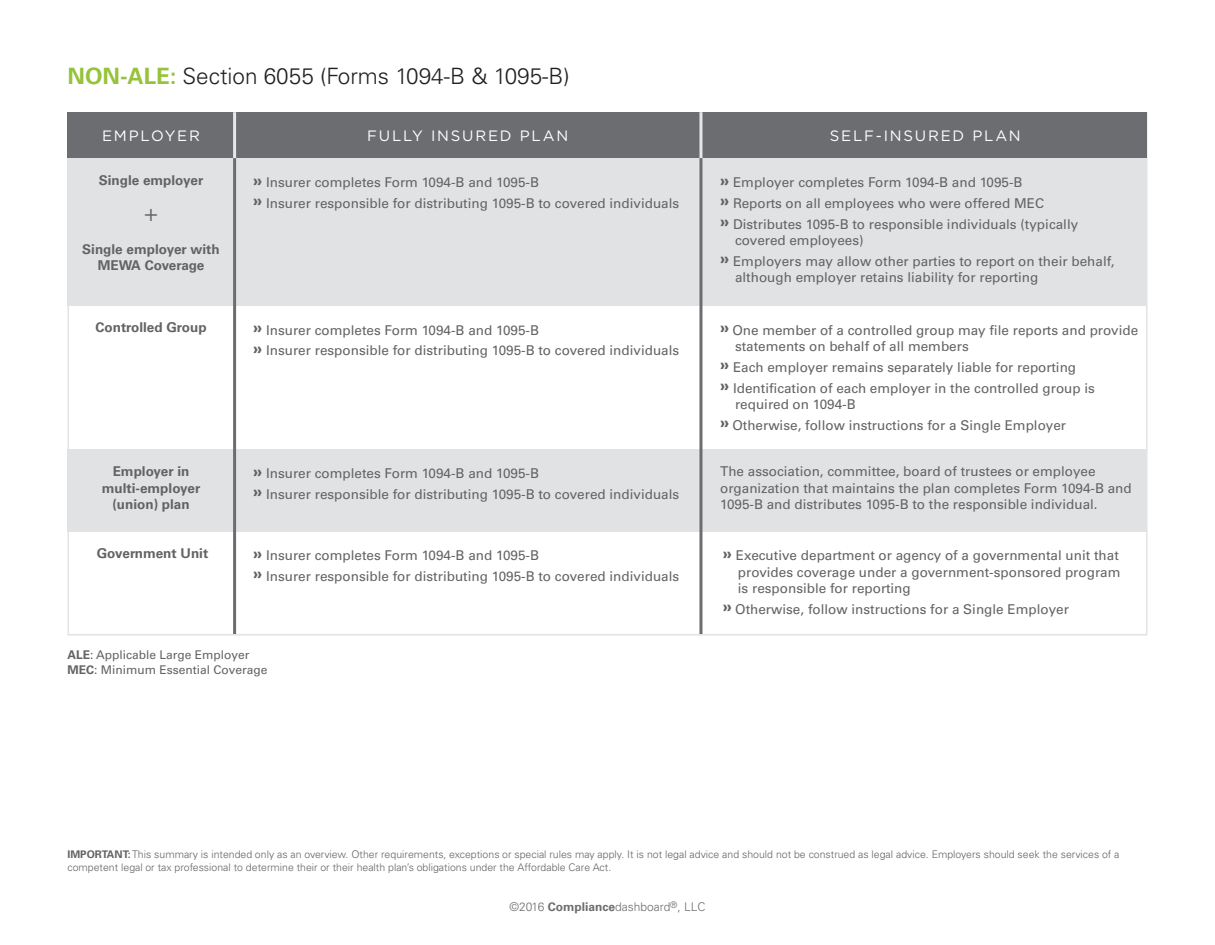
<style>
.page{position:relative;width:1215px;height:945px;background:#fff}
.page>*{position:absolute;margin:0;border:0;box-sizing:border-box;transform-origin:0 0}
.t1{font:300 24px "Univers LT Pro 45";color:#626363}
.t2{font:300 22.5px "Univers LT Pro 45";color:#231f20}
.t3{font:700 22.5px "Univers LT Pro 65";color:#97c33c}
.t4{font:15px "Gotham";letter-spacing:.12em;color:#fff}
.t5{font:13.5px/20.7px "Univers LT Pro 55 Roman";color:#626363}
.t6{font:700 13.5px/16.5px "Univers LT Pro 65";color:#626363;text-align:center}
.t7{font:12px/15px "Univers LT Pro 55 Roman";color:#626363}
.t8{font:300 12px "Univers LT Pro 45";color:#6c6d70}
.t9{font:300 10.5px/13.5px "Univers LT Pro 45";color:#626363}
.s1{font-family:"Univers LT Pro 65";font-weight:700;color:#97c33c}
.s2{font-family:"Univers LT Pro 65";font-weight:700;font-size:16.5px}
.s3{font-family:"Univers LT Pro 65";font-weight:700}
</style>
<div class="page">
<div style="left:68px;top:112px;width:1080px;height:46px;background:#6c6d70"></div>
<div style="left:68px;top:158px;width:1080px;height:148px;background:#e1e2e4"></div>
<div style="left:68px;top:449px;width:1078px;height:82px;background:#e1e2e4"></div>
<hr style="left:233px;top:112px;width:3px;height:57px;background:#e6e7e6">
<hr style="left:699px;top:112px;width:3px;height:57px;background:#e6e7e6">
<hr style="left:233px;top:158px;width:3px;height:476px;background:#6c6d70">
<hr style="left:699px;top:158px;width:3px;height:476px;background:#6c6d70">
<h2 class="t3" style="left:68px;top:62px;width:18px">non</h2>
<h2 class="t2" style="left:120px;top:62px;width:451px"><span class="s1">-ale:</span> Section 6055 (Forms 1094-B &amp; 1095-B)</h2>
<p class="t4" style="left:102px;top:126px;width:95px">EMPLOYER</p>
<p class="t4" style="left:367px;top:126px;width:203px">FULLY INSURED PLAN</p>
<p class="t4" style="left:830px;top:126px;width:193px">SELF-INSURED PLAN</p>
<p class="t6" style="left:99px;top:172px;width:106px">Single employer</p>
<h1 class="t1" style="left:143px;top:198px;width:17px">+</h1>
<p class="t6" style="left:82px;top:241px;width:139px">Single employer with<br>MEWA Coverage</p>
<p class="t5" style="left:253px;top:172px;width:428px"><span class="s2">»</span> Insurer completes Form 1094-B and 1095-B<br><span class="s2">»</span> Insurer responsible for distributing 1095-B to covered individuals</p>
<p class="t5" style="left:720px;top:172px;width:360px"><span class="s2">»</span> Employer completes Form 1094-B and 1095-B<br><span class="s2">»</span> Reports on all employees who were offered MEC<br><span class="s2">»</span> Distributes 1095-B to responsible individuals (typically</p>
<p class="t5" style="left:720px;top:230px;width:396px;text-indent:15px">covered employees)<br><span class="s2">»</span> Employers may allow other parties to report on their behalf,</p>
<p class="t5" style="left:735px;top:267px;width:305px">although employer retains liability for reporting</p>
<p class="t5" style="left:735px;top:322px;width:405px;line-height:16.5px;text-indent:-15px"><span class="s2">»</span> One member of a controlled group may file reports and provide statements on behalf of all members</p>
<p class="t5" style="left:720px;top:357px;width:376px"><span class="s2">»</span> Each employer remains separately liable for reporting<br><span class="s2">»</span> Identification of each employer in the controlled group is</p>
<p class="t5" style="left:720px;top:394px;width:348px;text-indent:15px">required on 1094-B<br><span class="s2">»</span> Otherwise, follow instructions for a Single Employer</p>
<p class="t6" style="left:95px;top:319px;width:113px">Controlled Group</p>
<p class="t5" style="left:253px;top:319px;width:428px"><span class="s2">»</span> Insurer completes Form 1094-B and 1095-B<br><span class="s2">»</span> Insurer responsible for distributing 1095-B to covered individuals</p>
<p class="t6" style="left:102px;top:463px;width:100px">Employer in multi-employer (union) plan</p>
<p class="t5" style="left:253px;top:463px;width:428px"><span class="s2">»</span> Insurer completes Form 1094-B and 1095-B<br><span class="s2">»</span> Insurer responsible for distributing 1095-B to covered individuals</p>
<p class="t5" style="left:720px;top:463px;width:413px;line-height:16.5px">The association, committee, board of trustees or employee organization that maintains the plan completes Form 1094-B and<br>1095-B and distributes 1095-B to the responsible individual.</p>
<p class="t6" style="left:97px;top:545px;width:113px">Government Unit</p>
<p class="t5" style="left:253px;top:545px;width:428px"><span class="s2">»</span> Insurer completes Form 1094-B and 1095-B<br><span class="s2">»</span> Insurer responsible for distributing 1095-B to covered individuals</p>
<p class="t5" style="left:738px;top:547px;width:384px;line-height:16.5px;text-indent:-15px"><span class="s2">»</span> Executive department or agency of a governmental unit that provides coverage under a government-sponsored program is responsible for reporting</p>
<p class="t5" style="left:723px;top:599px;width:348px"><span class="s2">»</span> Otherwise, follow instructions for a Single Employer</p>
<p class="t7" style="left:68px;top:647px;width:201px"><span class="s3">ALE</span>: Applicable Large Employer<br><span class="s3">MEC</span>: Minimum Essential Coverage</p>
<p class="t9" style="left:68px;top:847px;width:1054px"><span class="s3">IMPORTANT:</span> This summary is intended only as an overview. Other requirements, exceptions or special rules may apply. It is not legal advice and should not be construed as legal advice. Employers should seek the services of a competent legal or tax professional to determine their or their health plan’s obligations under the Affordable Care Act.</p>
<p class="t8" style="left:510px;top:900px;width:197px">©2016 <span class="s3">Compliance</span>dashboard<sup>®</sup>, LLC</p>
</div>
